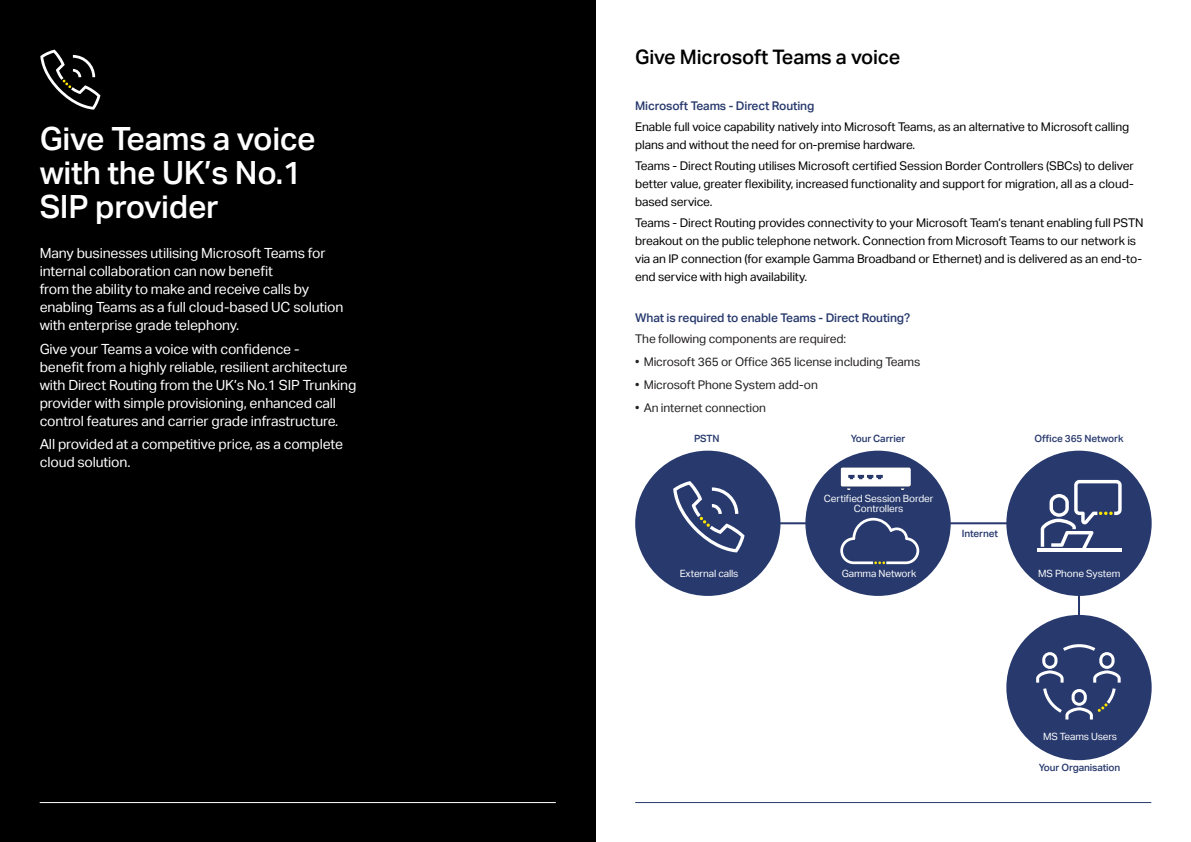
<style>
.page{position:relative;width:1191px;height:842px;background:#fff}
.page>*{position:absolute;margin:0;border:0;box-sizing:border-box;transform-origin:0 0}
.t1{font:500 32px/34px "Aktiv Grotesk";letter-spacing:-.01em;color:#fff}
.t2{font:500 20px "Aktiv Grotesk";letter-spacing:-.01em;color:#000}
.t3{font:14px/18px "Aktiv Grotesk";letter-spacing:-.01em;color:#fff}
.t4{font:12px/18px "Aktiv Grotesk";letter-spacing:-.01em;color:#000}
.t5{font:12px "Aktiv Grotesk";letter-spacing:-.01em;color:#221f1f}
.t6{font:500 12px "Aktiv Grotesk";letter-spacing:-.01em;color:#27396d}
.t7{font:10px/10px "Aktiv Grotesk";letter-spacing:-.01em;color:#fff;text-align:center}
.t8{font:500 10px "Aktiv Grotesk";letter-spacing:-.01em;color:#27396d}
</style>
<div class="page">
<div style="left:520px;top:0;width:75px;height:842px;background:#000"></div>
<div style="left:0;top:0;width:520px;height:842px;background:#000"></div>
<hr style="left:697px;top:522px;width:314px;height:2px;background:#27396d">
<div style="left:635px;top:451px;width:145px;height:145px;background:#27396d;border-radius:50%"></div>
<div style="left:805px;top:451px;width:145px;height:145px;background:#27396d;border-radius:50%"></div>
<div style="left:1006px;top:451px;width:145px;height:145px;background:#27396d;border-radius:50%"></div>
<svg style="left:840px;top:518px;width:79px;height:46px"></svg>
<img style="left:839px;top:458px;width:74px;height:33px">
<div style="left:1006px;top:615px;width:145px;height:145px;background:#27396d;border-radius:50%"></div>
<hr style="left:1078px;top:551px;width:2px;height:130px;background:#27396d">
<svg style="left:40px;top:50px;width:60px;height:60px"></svg>
<svg style="left:673px;top:481px;width:71px;height:71px"></svg>
<svg style="left:1036px;top:644px;width:84px;height:75px"></svg>
<hr style="left:1037px;top:549px;width:84px;height:3px;background:#fff">
<svg style="left:1040px;top:480px;width:81px;height:69px"></svg>
<hr style="left:635px;top:802px;width:516px;height:1px;background:#27396d">
<hr style="left:40px;top:802px;width:516px;height:1px;background:#fff">
<h1 class="t1" style="left:40px;top:125px;width:277px">Give Teams a voice with the UK’s No.1<br>SIP provider</h1>
<p class="t3" style="left:40px;top:245px;width:305px">Many businesses utilising Microsoft Teams for internal collaboration can now benefit<br>from the ability to make and receive calls by enabling Teams as a full cloud-based UC solution with enterprise grade telephony.</p>
<p class="t3" style="left:40px;top:340px;width:318px">Give your Teams a voice with confidence -<br>benefit from a highly reliable, resilient architecture with Direct Routing from the UK’s No.1 SIP Trunking provider with simple provisioning, enhanced call control features and carrier grade infrastructure.</p>
<p class="t3" style="left:40px;top:437px;width:305px">All provided at a competitive price, as a complete cloud solution.</p>
<h2 class="t2" style="left:635px;top:49px;width:266px">Give Microsoft Teams a voice</h2>
<p class="t6" style="left:635px;top:101px;width:181px">Microsoft Teams - Direct Routing</p>
<p class="t4" style="left:635px;top:119px;width:496px">Enable full voice capability natively into Microsoft Teams, as an alternative to Microsoft calling plans and without the need for on-premise hardware.</p>
<p class="t4" style="left:635px;top:157px;width:500px;text-align:justify">Teams - Direct Routing utilises Microsoft certified Session Border Controllers (SBCs) to deliver better value, greater flexibility, increased functionality and support for migration, all as a cloud&shy;based service.</p>
<p class="t4" style="left:635px;top:214px;width:510px">Teams - Direct Routing provides connectivity to your Microsoft Team’s tenant enabling full PSTN breakout on the public telephone network. Connection from Microsoft Teams to our network is via an IP connection (for example Gamma Broadband or Ethernet) and is delivered as an end-to&shy;end service with high availability.</p>
<p class="t6" style="left:635px;top:313px;width:276px">What is required to enable Teams - Direct Routing?</p>
<p class="t5" style="left:635px;top:334px;width:213px">The following components are required:</p>
<p class="t5" style="left:635px;top:357px;width:287px">• Microsoft 365 or Office 365 license including Teams</p>
<p class="t5" style="left:635px;top:380px;width:184px">• Microsoft Phone System add-on</p>
<p class="t5" style="left:635px;top:403px;width:132px">• An internet connection</p>
<p class="t8" style="left:694px;top:434px;width:27px">PSTN</p>
<p class="t8" style="left:850px;top:434px;width:56px">Your Carrier</p>
<p class="t8" style="left:1034px;top:432px;width:90px">Office 365 Network</p>
<p class="t7" style="left:824px;top:493px;width:111px">Certified Session Border<br>Controllers</p>
<p class="t7" style="left:679px;top:568px;width:60px">External calls</p>
<p class="t7" style="left:841px;top:568px;width:76px">Gamma Network</p>
<p class="t8" style="left:961px;top:529px;width:38px">Internet</p>
<p class="t7" style="left:1038px;top:568px;width:83px">MS Phone System</p>
<p class="t7" style="left:1043px;top:732px;width:75px">MS Teams Users</p>
<p class="t8" style="left:1039px;top:764px;width:83px">Your Organisation</p>
</div>
